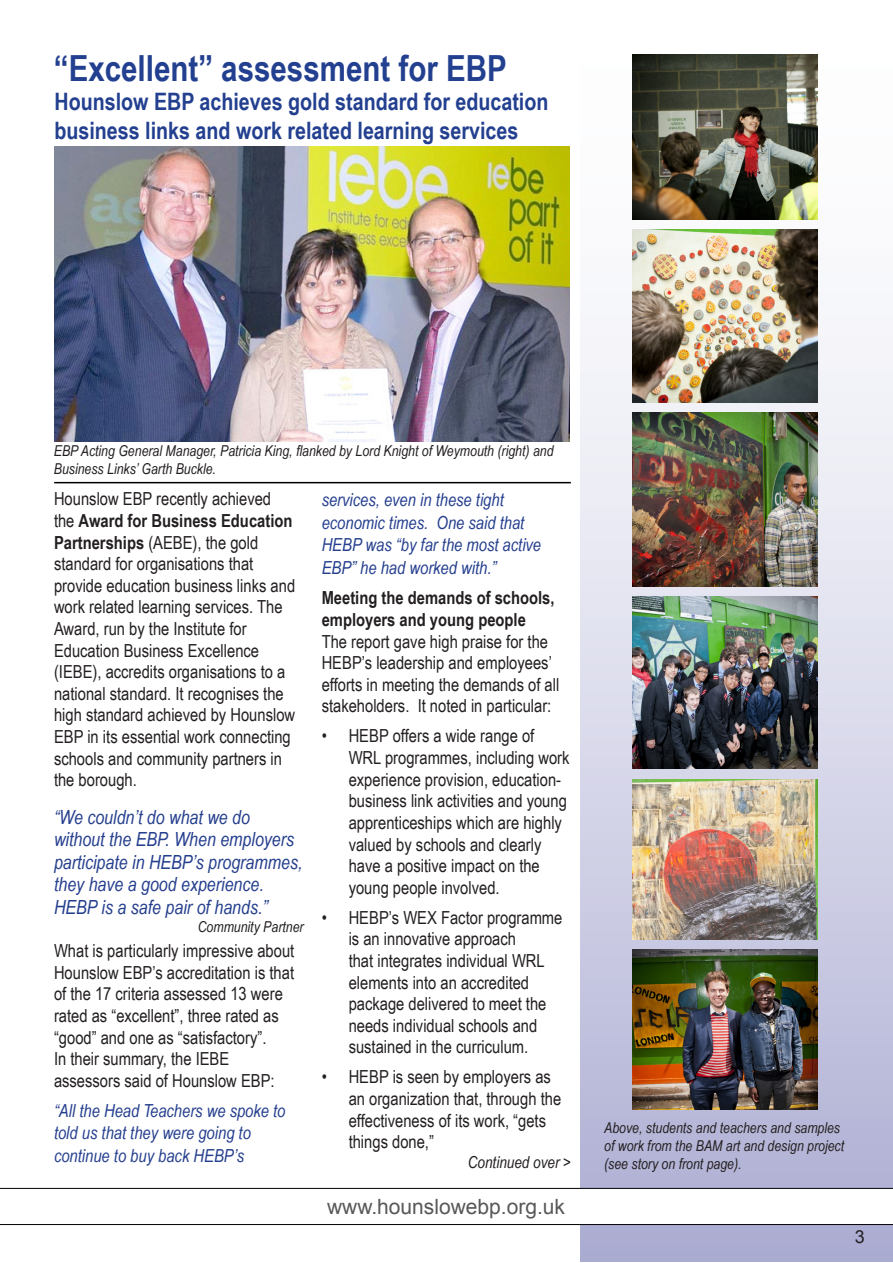
<style>
.page{position:relative;width:893px;height:1263px;background:#fff}
.page>*{position:absolute;margin:0;border:0;box-sizing:border-box;transform-origin:0 0}
.t1{font:700 36px "Arial Narrow";color:#234090}
.t2{font:700 24px/28.8px "Arial Narrow";color:#234090}
.t3{font:21px "Arial";color:#58585a}
.t4{font:italic 19.5px/22.5px "Arial Narrow";color:#253f8e}
.t5{font:18px/21.6px "Arial Narrow";color:#231f20}
.t6{font:italic 18px/22.5px "Arial Narrow";color:#253f8e}
.t7{font:700 18px/21.6px "Arial Narrow";color:#231f20}
.t8{font:18px "Arial";color:#231f20}
.t9{font:italic 16.5px "Arial Narrow";color:#231f20}
.t10{font:italic 15px/18px "Arial Narrow";color:#231f20}
.s1{font-weight:700}
</style>
<div class="page">
<div style="left:580px;top:0;width:313px;height:1262px;background:linear-gradient(to bottom,#fff,#b2b3d6)"></div>
<img style="left:632px;top:54px;width:186px;height:165px">
<img style="left:632px;top:229px;width:186px;height:174px">
<img style="left:632px;top:413px;width:186px;height:174px">
<img style="left:632px;top:596px;width:186px;height:172px">
<img style="left:632px;top:779px;width:186px;height:161px">
<img style="left:632px;top:949px;width:186px;height:161px">
<img style="left:54px;top:146px;width:515px;height:296px">
<hr style="left:54px;top:482px;width:517px;height:1px;background:#000">
<div style="left:0;top:1188px;width:893px;height:36px;background:#fff"></div>
<hr style="left:0;top:1188px;width:893px;height:1px;background:#000">
<hr style="left:0;top:1224px;width:893px;height:1px;background:#000">
<p class="t1" style="left:54px;top:41px;width:454px">“Excellent” assessment for EBP</p>
<p class="t2" style="left:54px;top:86px;width:495px">Hounslow EBP achieves gold standard for education business links and work related learning services</p>
<p class="t10" style="left:54px;top:441px;width:501px">EBP Acting General Manager, Patricia King, flanked by Lord Knight of Weymouth (right) and<br>Business Links’ Garth Buckle.</p>
<p class="t5" style="left:54px;top:487px;width:240px">Hounslow EBP recently achieved the <span class="s1">Award for Business Education<br>Partnerships</span> (AEBE), the gold</p>
<p class="t5" style="left:54px;top:552px;width:243px">standard for organisations that provide education business links and work related learning services. The Award, run by the Institute for</p>
<p class="t5" style="left:54px;top:639px;width:243px">Education Business Excellence (IEBE), accredits organisations to a national standard. It recognises the high standard achieved by Hounslow<br>EBP in its essential work connecting schools and community partners in the borough.</p>
<p class="t4" style="left:54px;top:805px;width:198px">“We couldn’t do what we do</p>
<p class="t4" style="left:54px;top:828px;width:242px">without the EBP. When employers</p>
<p class="t4" style="left:54px;top:850px;width:250px">participate in HEBP’s programmes, they have a good experience.<br>HEBP is a safe pair of hands.”</p>
<p class="t10" style="left:198px;top:917px;width:107px">Community Partner</p>
<p class="t5" style="left:54px;top:939px;width:242px">What is particularly impressive about Hounslow EBP’s accreditation is that of the 17 criteria assessed 13 were rated as “excellent”, three rated as “good” and one as “satisfactory”.</p>
<p class="t5" style="left:54px;top:1047px;width:177px">In their summary, the IEBE</p>
<p class="t5" style="left:54px;top:1069px;width:222px">assessors said of Hounslow EBP:</p>
<p class="t6" style="left:54px;top:1099px;width:233px">“All the Head Teachers we spoke to told us that they were going to</p>
<p class="t6" style="left:54px;top:1144px;width:192px">continue to buy back HEBP’s</p>
<p class="t6" style="left:322px;top:488px;width:184px">services, even in these tight</p>
<p class="t6" style="left:322px;top:511px;width:204px">economic times. One said that</p>
<p class="t6" style="left:322px;top:533px;width:221px;line-height:23.4px">HEBP was “by far the most active<br>EBP” he had worked with.”</p>
<p class="t7" style="left:322px;top:586px;width:234px">Meeting the demands of schools, employers and young people</p>
<p class="t5" style="left:322px;top:630px;width:239px">The report gave high praise for the HEBP’s leadership and employees’ efforts in meeting the demands of all stakeholders. It noted in particular:</p>
<p class="t5" style="left:349px;top:725px;width:222px;text-indent:-27px">• HEBP offers a wide range of<br>WRL programmes, including work experience provision, education&shy;business link activities and young apprenticeships which are highly valued by schools and clearly have a positive impact on the young people involved.</p>
<p class="t5" style="left:349px;top:906px;width:215px;text-indent:-27px">• HEBP’s WEX Factor programme is an innovative approach<br>that integrates individual WRL elements into an accredited package delivered to meet the needs individual schools and sustained in the curriculum.</p>
<p class="t5" style="left:349px;top:1065px;width:214px;text-indent:-27px">• HEBP is seen by employers as an organization that, through the effectiveness of its work, “gets things done,”</p>
<p class="t9" style="left:468px;top:1150px;width:105px">Continued over &gt;</p>
<p class="t3" style="left:327px;top:1193px;width:240px">www.hounslowebp.org.uk</p>
<p class="t10" style="left:604px;top:1118px;width:241px">Above, students and teachers and samples of work from the BAM art and design project (see story on front page).</p>
<p class="t8" style="left:855px;top:1225px;width:12px">3</p>
</div>
